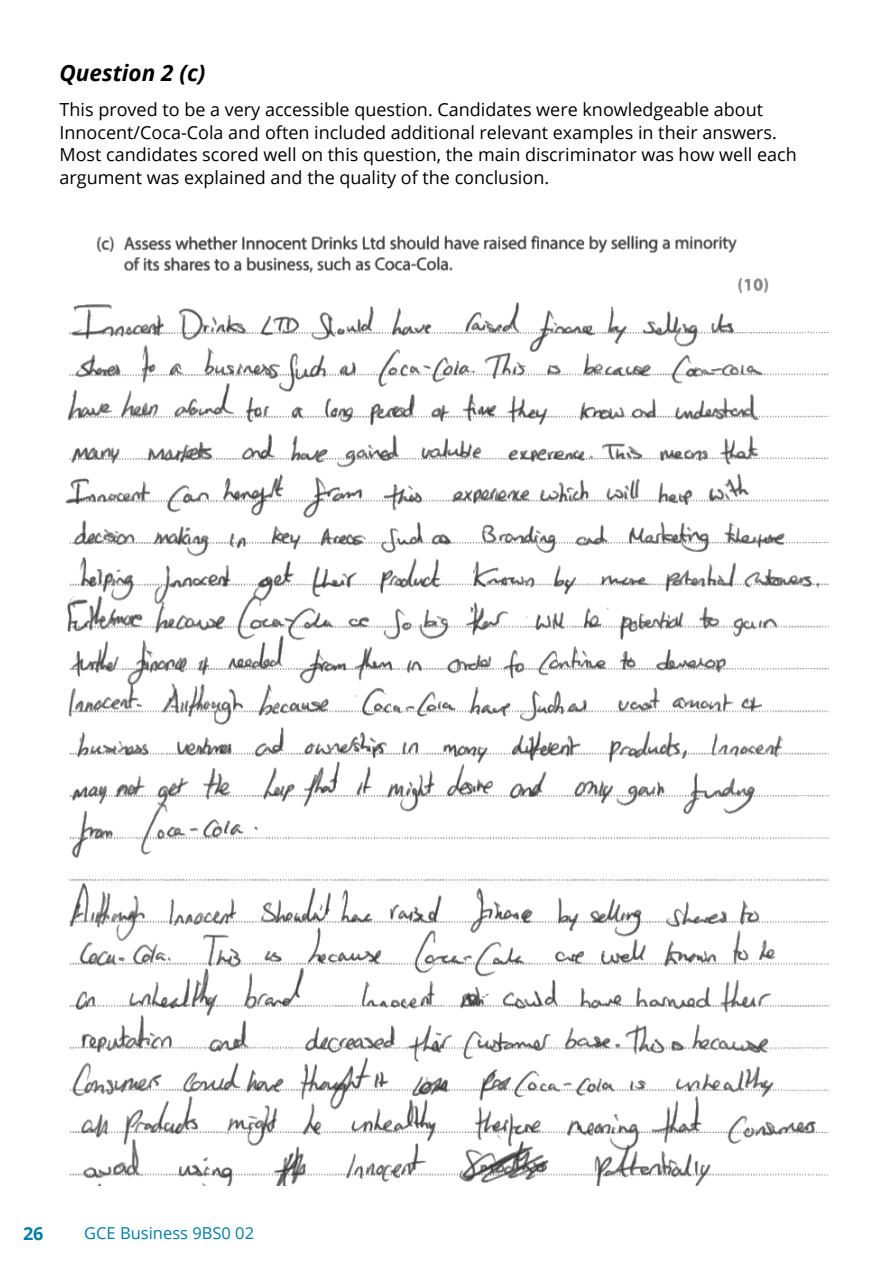
<style>
.page{position:relative;width:893px;height:1263px;background:#fff}
.page>*{position:absolute;margin:0;border:0;box-sizing:border-box;transform-origin:0 0}
.t1{font:italic 700 22.5px "Open Sans";color:#000}
.t2{font:18px/22.5px "Open Sans";color:#000}
.t3{font:700 18px "Open Sans";color:#007da4}
.t4{font:16.5px "Open Sans";color:#007da4}
</style>
<div class="page">
<img style="left:65px;top:235px;width:764px;height:951px">
<p class="t1" style="left:60px;top:57px;width:148px">Question 2 (c)</p>
<p class="t2" style="left:60px;top:98px;width:739px">This proved to be a very accessible question. Candidates were knowledgeable about Innocent/Coca-Cola and often included additional relevant examples in their answers.<br>Most candidates scored well on this question, the main discriminator was how well each argument was explained and the quality of the conclusion.</p>
<p class="t3" style="left:23px;top:1221px;width:22px">26</p>
<p class="t4" style="left:84px;top:1221px;width:171px">GCE Business 9BS0 02</p>
</div>
